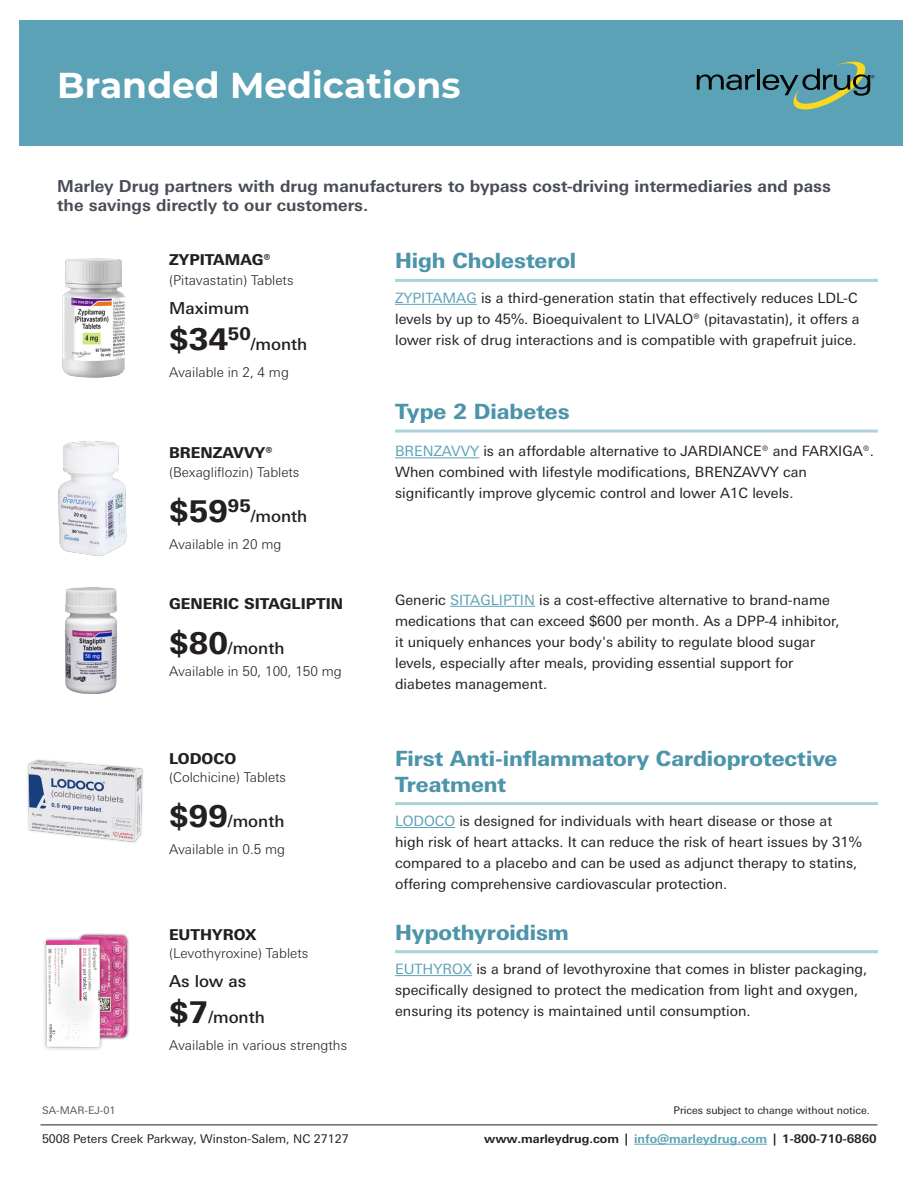
<style>
.page{position:relative;width:918px;height:1188px;background:#fff}
.page>*{position:absolute;margin:0;border:0;box-sizing:border-box;transform-origin:0 0}
.t1{font:700 36px "Montserrat";color:#fff}
.h3-price{font:800 30px "Univers Next Pro";color:#231f20}
.t2{font:800 21px/25.5px "Univers Next Pro";letter-spacing:-.005em;color:#4b94a9}
.h_4{font:700 16.5px/19.8px "Univers Next Pro";color:#474c55}
.h3-price-2{font:500 16.5px/36px "Univers Next Pro";color:#231f20}
.body_tight{font:800 15px "Univers Next Pro";color:#231f20}
.body{font:14.25px/21px "Univers Next Pro";color:#231f20}
.body_tight-2{font:300 13.5px "Univers Next Pro";color:#231f20}
.body-2{font:300 13.5px "Univers Next Pro";color:#231f20}
.address{font:700 12px "Univers Next Pro";color:#231f20}
.address-2{font:12px "Univers Next Pro";color:#231f20}
.small_print{font:10.5px "Univers Next Pro";color:#231f20}
.sm{font:10.5px "Univers Next Pro";color:#57585a}
.s1{font-weight:800;font-size:30px}
.s2{color:#5ba2b6}
</style>
<div class="page">
<div style="left:19px;top:20px;width:883px;height:126px;background:#5ba2b6"></div>
<svg style="left:697px;top:74px;width:58px;height:16px"></svg>
<hr style="left:757px;top:69px;width:3px;height:21px;background:#040503">
<svg style="left:763px;top:62px;width:111px;height:48px"></svg>
<hr style="left:634px;top:1144px;width:133px;height:1px;background:#5ba2b6">
<hr style="left:40px;top:1125px;width:838px;height:1px;background:#231f20">
<hr style="left:395px;top:279px;width:483px;height:3px;background:#add1db">
<hr style="left:395px;top:304px;width:82px;height:1px;background:#5ba2b6">
<hr style="left:395px;top:430px;width:483px;height:3px;background:#add1db">
<hr style="left:395px;top:802px;width:483px;height:3px;background:#add1db">
<hr style="left:395px;top:827px;width:60px;height:1px;background:#5ba2b6">
<hr style="left:395px;top:950px;width:483px;height:3px;background:#add1db">
<hr style="left:395px;top:975px;width:77px;height:1px;background:#5ba2b6">
<img style="left:62px;top:258px;width:63px;height:120px">
<img style="left:58px;top:441px;width:69px;height:115px">
<img style="left:65px;top:587px;width:52px;height:107px">
<img style="left:27px;top:759px;width:116px;height:84px">
<img style="left:44px;top:933px;width:85px;height:117px">
<hr style="left:395px;top:457px;width:84px;height:1px;background:#5ba2b6">
<hr style="left:450px;top:606px;width:85px;height:1px;background:#5ba2b6">
<p class="t1" style="left:57px;top:59px;width:405px">Branded Medications</p>
<p class="h_4" style="left:57px;top:176px;width:775px">Marley Drug partners with drug manufacturers to bypass cost-driving intermediaries and pass the savings directly to our customers.</p>
<p class="sm" style="left:42px;top:1104px;width:75px">SA-MAR-EJ-01</p>
<p class="body_tight" style="left:169px;top:251px;width:103px">ZYPITAMAG®</p>
<p class="body_tight-2" style="left:169px;top:272px;width:126px">(Pitavastatin) Tablets</p>
<p class="h3-price-2" style="left:169px;top:290px;width:82px">Maximum</p>
<p class="h3-price" style="left:169px;top:321px;width:83px">$34<sup>50</sup></p>
<p class="h3-price-2" style="left:251px;top:326px;width:58px">/month</p>
<p class="body-2" style="left:169px;top:364px;width:121px">Available in 2, 4 mg</p>
<p class="body_tight" style="left:169px;top:443px;width:105px">BRENZAVVY®</p>
<p class="body_tight-2" style="left:169px;top:465px;width:132px">(Bexagliflozin) Tablets</p>
<p class="h3-price" style="left:169px;top:493px;width:83px">$59<sup>95</sup></p>
<p class="h3-price-2" style="left:251px;top:498px;width:58px">/month</p>
<p class="body-2" style="left:169px;top:537px;width:114px">Available in 20 mg</p>
<p class="body_tight" style="left:169px;top:595px;width:176px">GENERIC SITAGLIPTIN</p>
<p class="h3-price-2" style="left:169px;top:630px;width:117px"><span class="s1">$80</span>/month</p>
<p class="body_tight-2" style="left:169px;top:664px;width:174px">Available in 50, 100, 150 mg</p>
<p class="body_tight" style="left:169px;top:749px;width:69px">LODOCO</p>
<p class="body_tight-2" style="left:169px;top:769px;width:119px">(Colchicine) Tablets</p>
<p class="h3-price-2" style="left:169px;top:803px;width:117px"><span class="s1">$99</span>/month</p>
<p class="body-2" style="left:169px;top:841px;width:118px">Available in 0.5 mg</p>
<p class="body_tight" style="left:169px;top:925px;width:89px">EUTHYROX</p>
<p class="body_tight-2" style="left:169px;top:945px;width:141px">(Levothyroxine) Tablets</p>
<p class="h3-price-2" style="left:169px;top:963px;width:97px">As low as <span class="s1">$7</span>/month</p>
<p class="body-2" style="left:169px;top:1037px;width:180px">Available in various strengths</p>
<p class="t2" style="left:395px;top:248px;width:183px">High Cholesterol</p>
<p class="body" style="left:395px;top:287px;width:466px"><span class="s2">ZYPITAMAG</span> is a third-generation statin that effectively reduces LDL-C levels by up to 45%. Bioequivalent to LIVALO® (pitavastatin), it offers a lower risk of drug interactions and is compatible with grapefruit juice.</p>
<p class="t2" style="left:395px;top:399px;width:176px">Type 2 Diabetes</p>
<p class="body" style="left:395px;top:441px;width:480px"><span class="s2">BRENZAVVY</span> is an affordable alternative to JARDIANCE® and FARXIGA®.<br>When combined with lifestyle modifications, BRENZAVVY can significantly improve glycemic control and lower A1C levels.</p>
<p class="body" style="left:395px;top:589px;width:446px">Generic <span class="s2">SITAGLIPTIN</span> is a cost-effective alternative to brand-name medications that can exceed $600 per month. As a DPP-4 inhibitor, it uniquely enhances your body's ability to regulate blood sugar levels, especially after meals, providing essential support for diabetes management.</p>
<p class="t2" style="left:395px;top:746px;width:444px">First Anti-inflammatory Cardioprotective<br>Treatment</p>
<p class="body" style="left:395px;top:811px;width:468px"><span class="s2">LODOCO</span> is designed for individuals with heart disease or those at high risk of heart attacks. It can reduce the risk of heart issues by 31% compared to a placebo and can be used as adjunct therapy to statins, offering comprehensive cardiovascular protection.</p>
<p class="t2" style="left:395px;top:919px;width:175px">Hypothyroidism</p>
<p class="body" style="left:395px;top:959px;width:474px"><span class="s2">EUTHYROX</span> is a brand of levothyroxine that comes in blister packaging, specifically designed to protect the medication from light and oxygen, ensuring its potency is maintained until consumption.</p>
<p class="small_print" style="left:674px;top:1104px;width:198px">Prices subject to change without notice.</p>
<p class="address-2" style="left:42px;top:1132px;width:308px">5008 Peters Creek Parkway, Winston-Salem, NC 27127</p>
<p class="address" style="left:484px;top:1132px;width:394px">www.marleydrug.com | <span class="s2">info@marleydrug.com</span> | 1-800-710-6860</p>
</div>
